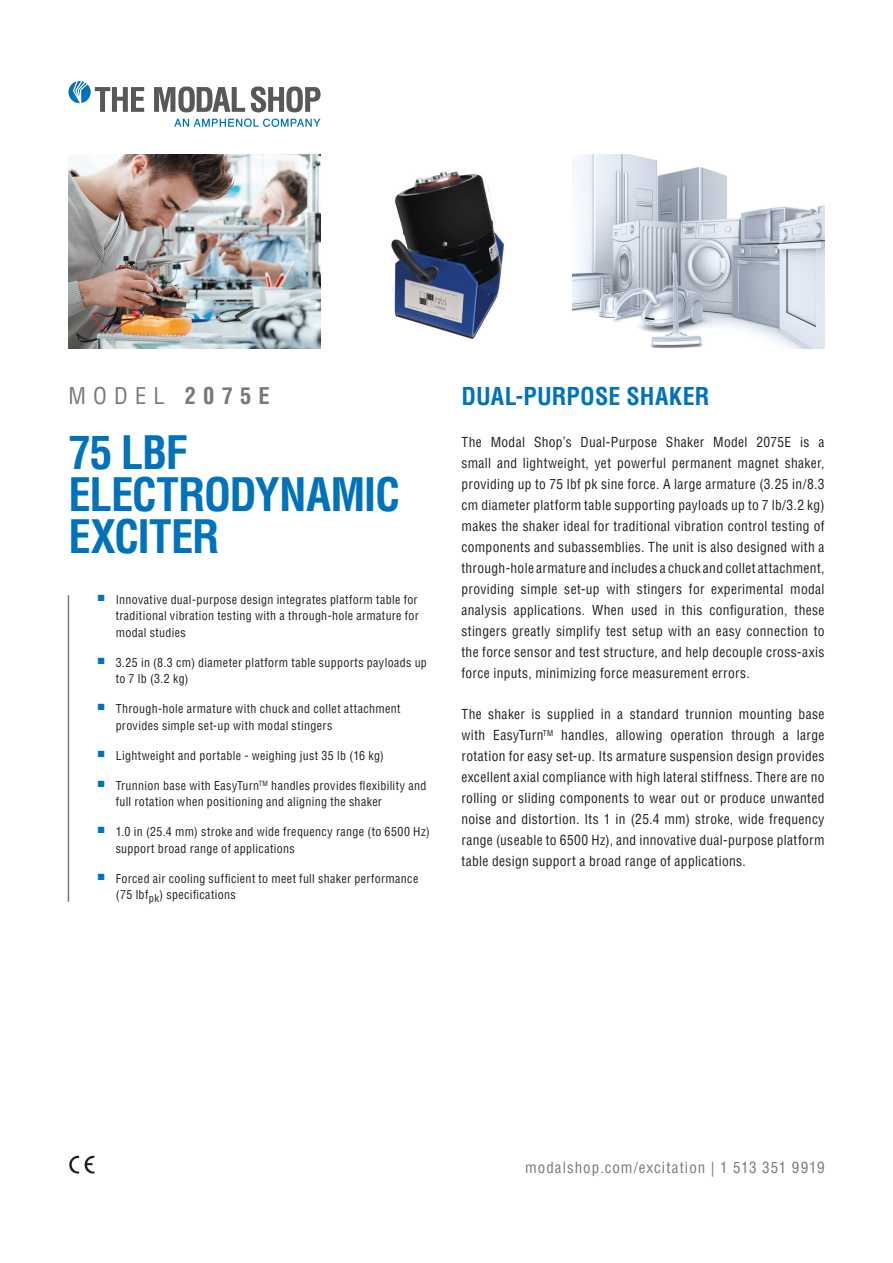
<style>
.page{position:relative;width:893px;height:1263px;background:#fff}
.page>*{position:absolute;margin:0;border:0;box-sizing:border-box;transform-origin:0 0}
.t1{font:700 condensed 45px/42px "Helvetica LT Pro";letter-spacing:-.03em;color:#0072bc}
.t2{font:700 condensed 24px "Helvetica LT Pro";letter-spacing:.005em;color:#0072bc}
.t3{font:condensed 22.5px "Helvetica LT Pro";letter-spacing:.32em;color:#76787b}
.t4{font:condensed 15px "Helvetica LT Pro";letter-spacing:.07em;color:#76787b}
.t5{font:condensed 13.5px/21px "Helvetica LT Pro";letter-spacing:.025em;color:#231f20;text-align:justify}
.t6{font:condensed 12px/16.5px "Helvetica LT Pro";letter-spacing:.03em;color:#231f20}
.s1{font-weight:700}
</style>
<div class="page">
<svg style="left:69px;top:1156px;width:25px;height:18px"></svg>
<img style="left:391px;top:171px;width:113px;height:168px">
<img style="left:68px;top:154px;width:253px;height:194px">
<img style="left:572px;top:154px;width:252px;height:194px">
<svg style="left:174px;top:119px;width:147px;height:8px"></svg>
<svg style="left:154px;top:86px;width:91px;height:26px"></svg>
<svg style="left:251px;top:86px;width:70px;height:26px"></svg>
<svg style="left:68px;top:81px;width:76px;height:31px"></svg>
<hr style="left:68px;top:595px;width:1px;height:307px;background:#76787b">
<h3 class="t3" style="left:68px;top:382px;width:203px">MODEL <span class="s1">2075E</span></h3>
<h2 class="t2" style="left:461px;top:381px;width:250px">DUAL-PURPOSE SHAKER</h2>
<p class="t5" style="left:461px;top:431px;width:365px">The Modal Shop’s Dual-Purpose Shaker Model 2075E is a small and lightweight, yet powerful permanent magnet shaker, providing up to 75 lbf pk sine force. A large armature (3.25 in/8.3 cm diameter platform table supporting payloads up to 7 lb/3.2 kg) makes the shaker ideal for traditional vibration control testing of components and subassemblies. The unit is also designed with a through-hole armature and includes a chuck and collet attachment, providing simple set-up with stingers for experimental modal analysis applications. When used in this configuration, these stingers greatly simplify test setup with an easy connection to the force sensor and test structure, and help decouple cross-axis force inputs, minimizing force measurement errors.</p>
<p class="t5" style="left:461px;top:704px;width:365px">The shaker is supplied in a standard trunnion mounting base with EasyTurn<sup>TM</sup> handles, allowing operation through a large rotation for easy set-up. Its armature suspension design provides excellent axial compliance with high lateral stiffness. There are no rolling or sliding components to wear out or produce unwanted noise and distortion. Its 1 in (25.4 mm) stroke, wide frequency range (useable to 6500 Hz), and innovative dual-purpose platform table design support a broad range of applications.</p>
<h1 class="t1" style="left:68px;top:430px;width:333px">75 LBF<br>ELECTRODYNAMIC<br>EXCITER</h1>
<p class="t6" style="left:116px;top:591px;width:305px;text-align:justify;text-indent:-18px"><sup>■</sup> Innovative dual-purpose design integrates platform table for traditional vibration testing with a through-hole armature for modal studies</p>
<p class="t6" style="left:116px;top:654px;width:313px;text-indent:-18px"><sup>■</sup> 3.25 in (8.3 cm) diameter platform table supports payloads up to 7 lb (3.2 kg)</p>
<p class="t6" style="left:116px;top:701px;width:286px;text-indent:-18px"><sup>■</sup> Through-hole armature with chuck and collet attachment provides simple set-up with modal stingers</p>
<p class="t6" style="left:98px;top:747px;width:288px"><sup>■</sup> Lightweight and portable - weighing just 35 lb (16 kg)</p>
<p class="t6" style="left:116px;top:777px;width:312px;text-indent:-18px"><sup>■</sup> Trunnion base with EasyTurn<sup>TM</sup> handles provides flexibility and full rotation when positioning and aligning the shaker</p>
<p class="t6" style="left:116px;top:824px;width:316px;text-indent:-18px"><sup>■</sup> 1.0 in (25.4 mm) stroke and wide frequency range (to 6500 Hz) support broad range of applications</p>
<p class="t6" style="left:116px;top:870px;width:304px;text-indent:-18px"><sup>■</sup> Forced air cooling sufficient to meet full shaker performance (75 lbf<sub>pk</sub>) specifications</p>
<p class="t4" style="left:525px;top:1158px;width:301px">modalshop.com/excitation | 1 513 351 9919</p>
</div>
